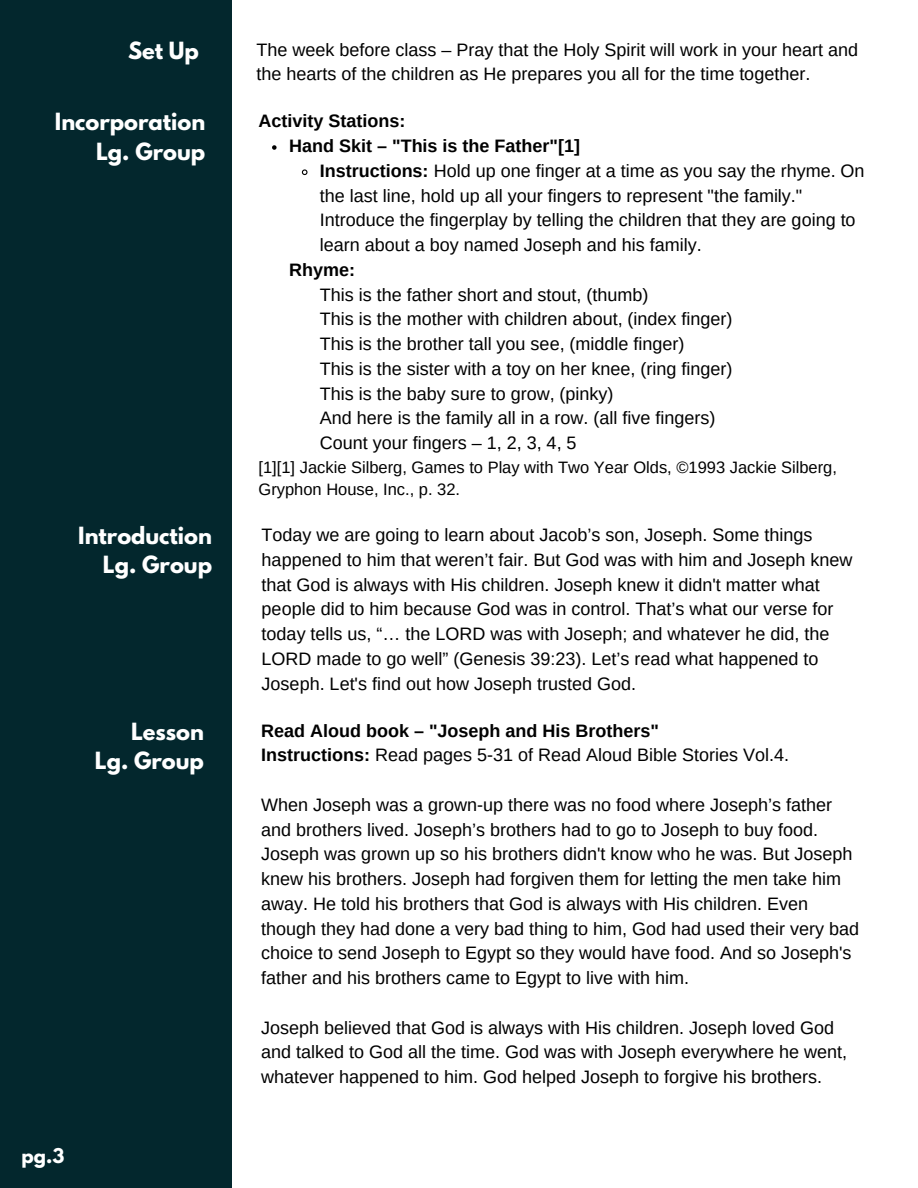
<style>
.page{position:relative;width:918px;height:1188px;background:#fff}
.page>*{position:absolute;margin:0;border:0;box-sizing:border-box;transform-origin:0 0}
.t1{font:700 21px/29.2px "League Spartan";color:#fff;text-align:right}
.t2{font:18px/24.8px "Arimo";color:#000}
.t3{font:18px/24.8px "Arimo";color:#000}
.t4{font:700 18px "Arimo";color:#000}
.t5{font:700 18px "League Spartan";color:#fff}
.t6{font:16.5px/22.5px "Arimo";color:#000}
.s1{font-weight:700}
</style>
<div class="page">
<div style="left:0;top:0;width:232px;height:1188px;background:#03272d"></div>
<svg style="left:272px;top:145px;width:5px;height:5px"></svg>
<svg style="left:301px;top:169px;width:7px;height:7px"></svg>
<p class="t1" style="left:128px;top:38px;width:72px">Set Up</p>
<p class="t2" style="left:256px;top:37px;width:603px">The week before class – Pray that the Holy Spirit will work in your heart and the hearts of the children as He prepares you all for the time together.</p>
<p class="t1" style="left:55px;top:110px;width:152px">Incorporation<br>Lg. Group</p>
<h2 class="t4" style="left:259px;top:111px;width:148px">Activity Stations:</h2>
<h1 class="t4" style="left:289px;top:136px;width:292px">Hand Skit – "This is the Father"[1]</h1>
<p class="t2" style="left:320px;top:158px;width:546px"><span class="s1">Instructions:</span> Hold up one finger at a time as you say the rhyme. On the last line, hold up all your fingers to represent "the family." Introduce the fingerplay by telling the children that they are going to learn about a boy named Joseph and his family.</p>
<h1 class="t4" style="left:289px;top:259px;width:67px">Rhyme:</h1>
<h2 class="t2" style="left:320px;top:282px;width:330px">This is the father short and stout, (thumb)</h2>
<p class="t2" style="left:320px;top:307px;width:414px">This is the mother with children about, (index finger)</p>
<p class="t2" style="left:320px;top:331px;width:366px">This is the brother tall you see, (middle finger)</p>
<p class="t2" style="left:320px;top:356px;width:414px">This is the sister with a toy on her knee, (ring finger)</p>
<p class="t2" style="left:320px;top:381px;width:295px">This is the baby sure to grow, (pinky)</p>
<p class="t2" style="left:320px;top:406px;width:397px">And here is the family all in a row. (all five fingers)</p>
<p class="t2" style="left:320px;top:430px;width:258px">Count your fingers – 1, 2, 3, 4, 5</p>
<p class="t6" style="left:259px;top:456px;width:580px">[1][1] Jackie Silberg, Games to Play with Two Year Olds, ©1993 Jackie Silberg,<br>Gryphon House, Inc., p. 32.</p>
<p class="t1" style="left:78px;top:524px;width:135px">Introduction<br>Lg. Group</p>
<p class="t2" style="left:262px;top:522px;width:592px">Today we are going to learn about Jacob’s son, Joseph. Some things happened to him that weren’t fair. But God was with him and Joseph knew that God is always with His children. Joseph knew it didn't matter what people did to him because God was in control. That’s what our verse for today tells us, “… the LORD was with Joseph; and whatever he did, the LORD made to go well” (Genesis 39:23). Let’s read what happened to Joseph. Let's find out how Joseph trusted God.</p>
<p class="t1" style="left:95px;top:719px;width:111px">Lesson<br>Lg. Group</p>
<h1 class="t4" style="left:261px;top:720px;width:399px">Read Aloud book – "Joseph and His Brothers"</h1>
<p class="t3" style="left:261px;top:743px;width:529px"><span class="s1">Instructions:</span> Read pages 5-31 of Read Aloud Bible Stories Vol.4.</p>
<h1 class="t3" style="left:261px;top:792px;width:599px">When Joseph was a grown-up there was no food where Joseph’s father and brothers lived. Joseph’s brothers had to go to Joseph to buy food.<br>Joseph was grown up so his brothers didn't know who he was. But Joseph knew his brothers. Joseph had forgiven them for letting the men take him away. He told his brothers that God is always with His children. Even though they had done a very bad thing to him, God had used their very bad choice to send Joseph to Egypt so they would have food. And so Joseph's father and his brothers came to Egypt to live with him.</h1>
<p class="t3" style="left:261px;top:1015px;width:587px">Joseph believed that God is always with His children. Joseph loved God and talked to God all the time. God was with Joseph everywhere he went, whatever happened to him. God helped Joseph to forgive his brothers.</p>
<p class="t5" style="left:22px;top:1146px;width:44px">pg.3</p>
</div>
